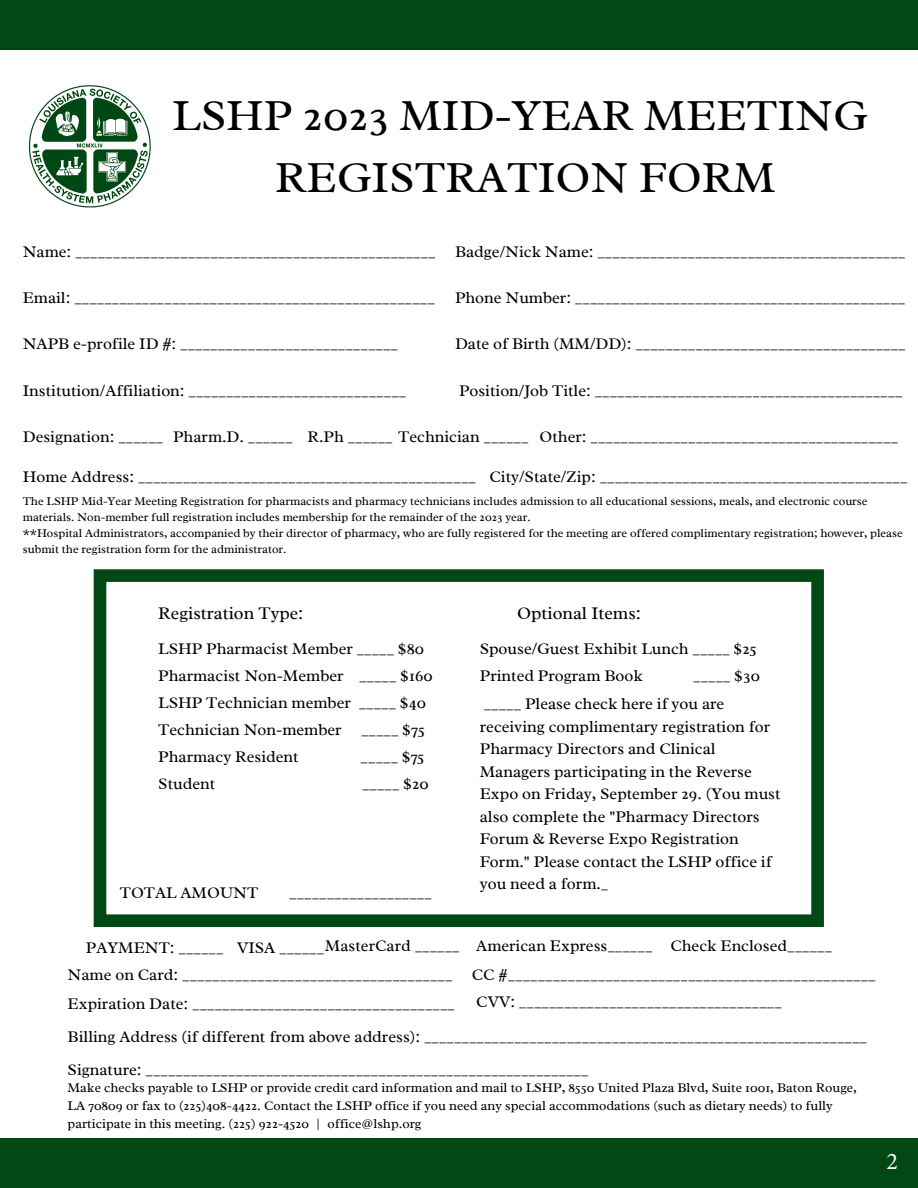
<style>
.page{position:relative;width:918px;height:1188px;background:#fff}
.page>*{position:absolute;margin:0;border:0;box-sizing:border-box;transform-origin:0 0}
.t1{font:45px/61.8px "Radley";color:#000;text-align:center}
.t2{font:24px "Minion Pro";color:#fff}
.t3{font:18px "Radley";color:#000}
.t4{font:16.5px/22.5px "Radley";color:#000}
.t5{font:13.5px/18px "Radley";color:#000}
.t6{font:12px/16px "Radley";color:#000}
</style>
<div class="page">
<img style="left:28px;top:85px;width:123px;height:123px">
<div style="left:0;top:1138px;width:918px;height:50px;background:#014814"></div>
<div style="left:0;top:0;width:918px;height:50px;background:#014814"></div>
<svg style="left:94px;top:569px;width:730px;height:358px"></svg>
<h1 class="t1" style="left:172px;top:84px;width:697px">LSHP 2023 MID-YEAR MEETING<br>REGISTRATION FORM</h1>
<p class="t4" style="left:23px;top:241px;width:884px">Name: ________________________________________________ Badge/Nick Name: _________________________________________</p>
<p class="t4" style="left:23px;top:286px;width:884px">Email: ________________________________________________ Phone Number: ____________________________________________</p>
<p class="t4" style="left:23px;top:333px;width:377px">NAPB e-profile ID #: _____________________________</p>
<p class="t4" style="left:455px;top:333px;width:452px">Date of Birth (MM/DD): ____________________________________</p>
<p class="t4" style="left:23px;top:379px;width:385px">Institution/Affiliation: _____________________________</p>
<p class="t4" style="left:459px;top:379px;width:445px">Position/Job Title: _________________________________________</p>
<p class="t4" style="left:23px;top:425px;width:877px">Designation: ______ Pharm.D. ______ R.Ph ______ Technician ______ Other: _________________________________________</p>
<p class="t4" style="left:23px;top:465px;width:886px">Home Address: _____________________________________________ City/State/Zip: _________________________________________</p>
<p class="t6" style="left:23px;top:493px;width:881px">The LSHP Mid-Year Meeting Registration for pharmacists and pharmacy technicians includes admission to all educational sessions, meals, and electronic course materials. Non-member full registration includes membership for the remainder of the 2023 year.<br>**Hospital Administrators, accompanied by their director of pharmacy, who are fully registered for the meeting are offered complimentary registration; however, please submit the registration form for the administrator.</p>
<p class="t3" style="left:158px;top:602px;width:147px">Registration Type:</p>
<p class="t3" style="left:517px;top:602px;width:125px">Optional Items:</p>
<p class="t4" style="left:158px;top:637px;width:267px">LSHP Pharmacist Member _____ $80</p>
<p class="t4" style="left:158px;top:662px;width:276px;line-height:27.2px">Pharmacist Non-Member _____ $160<br>LSHP Technician member _____ $40<br>Technician Non-member _____ $75<br>Pharmacy Resident</p>
<p class="t4" style="left:361px;top:746px;width:66px">_____ $75</p>
<p class="t4" style="left:158px;top:773px;width:58px">Student</p>
<p class="t4" style="left:362px;top:773px;width:68px">_____ $20</p>
<p class="t4" style="left:120px;top:881px;width:140px">TOTAL AMOUNT</p>
<p class="t4" style="left:289px;top:881px;width:144px">___________________</p>
<p class="t4" style="left:480px;top:635px;width:279px;line-height:27.2px">Spouse/Guest Exhibit Lunch _____ $25<br>Printed Program Book</p>
<p class="t4" style="left:484px;top:662px;width:278px;line-height:27.9px;text-indent:210px">_____ $30 _____ Please check here if you are</p>
<p class="t4" style="left:480px;top:715px;width:302px">receiving complimentary registration for Pharmacy Directors and Clinical Managers participating in the Reverse Expo on Friday, September 29. (You must also complete the "Pharmacy Directors Forum &amp; Reverse Expo Registration Form." Please contact the LSHP office if you need a form._</p>
<p class="t4" style="left:68px;top:930px;width:810px;line-height:29.4px;text-indent:18px">PAYMENT: ______ VISA ______MasterCard ______ American Express______ Check Enclosed______<br>Name on Card: ____________________________________ CC #_________________________________________________<br>Expiration Date: ___________________________________</p>
<p class="t4" style="left:68px;top:984px;width:801px;line-height:35.2px;text-indent:409px">CVV: ___________________________________<br>Billing Address (if different from above address): ___________________________________________________________</p>
<p class="t4" style="left:68px;top:1058px;width:523px">Signature: ___________________________________________________________</p>
<p class="t5" style="left:68px;top:1079px;width:791px">Make checks payable to LSHP or provide credit card information and mail to LSHP, 8550 United Plaza Blvd, Suite 1001, Baton Rouge,<br>LA 70809 or fax to (225)408-4422. Contact the LSHP office if you need any special accommodations (such as dietary needs) to fully participate in this meeting. (225) 922-4520 | office@lshp.org</p>
<h2 class="t2" style="left:887px;top:1145px;width:13px">2</h2>
</div>
